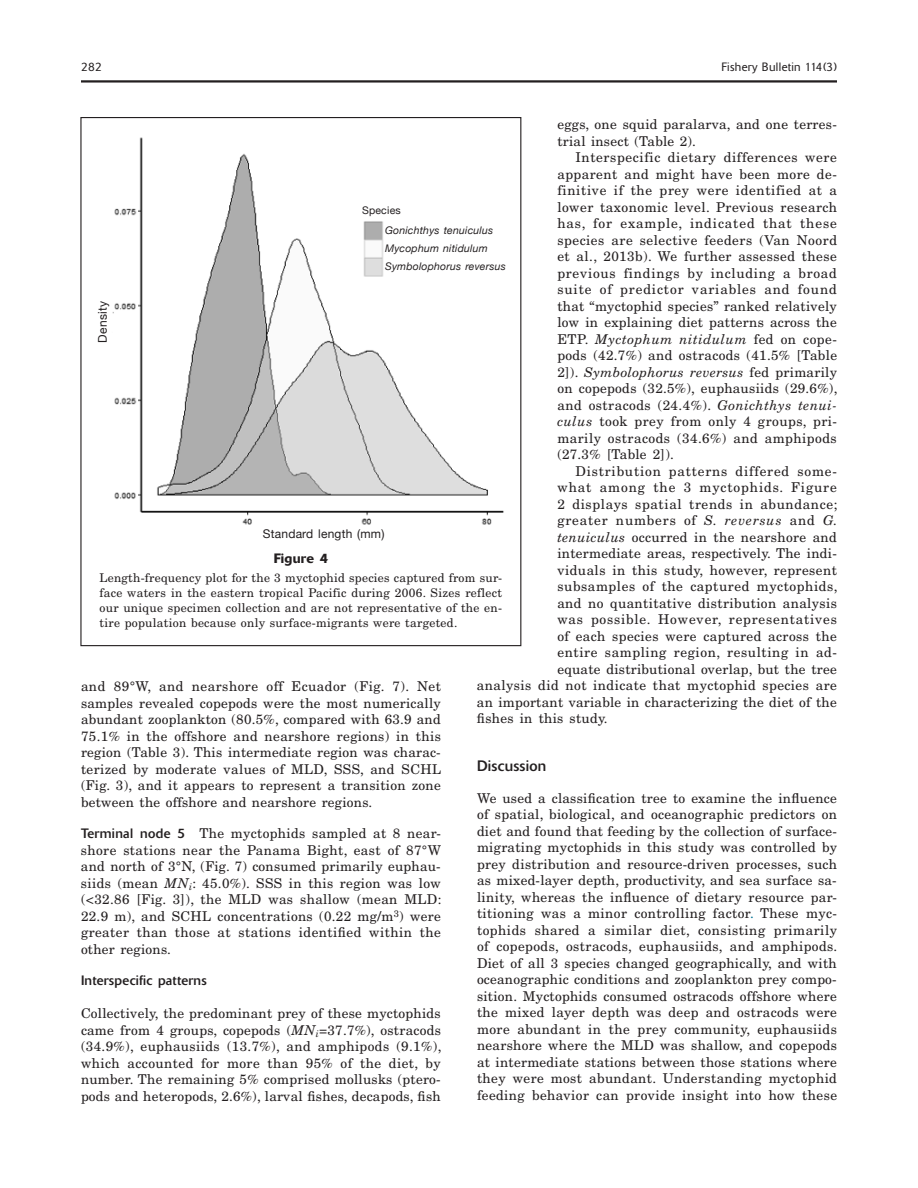
<style>
.page{position:relative;width:918px;height:1188px;background:#fff}
.page>*{position:absolute;margin:0;border:0;box-sizing:border-box;transform-origin:0 0}
.t1{font:15px "Delta";letter-spacing:.02em;color:#231f20}
.t2{font:13.5px/16.5px "New Century Schlbk";letter-spacing:.03em;color:#231f20;text-align:justify}
.t3{font:13.5px "New Century Schlbk";letter-spacing:.06em;color:#231f20}
.t4{font:13.5px "New Century Schlbk";letter-spacing:.065em;color:#231f20}
.t5{font:13.5px "Delta";letter-spacing:.02em;color:#231f20}
.t6{font:500 13.5px "Delta";letter-spacing:.02em;color:#231f20}
.t7{font:12px/15px "New Century Schlbk";letter-spacing:.025em;color:#231f20;text-align:justify}
.t8{font:12px "Helvetica Neue";letter-spacing:.02em;color:#231f20}
.t9{font:300 12px "Delta BQ";letter-spacing:.03em;color:#231f20}
.t10{font:italic 10.5px/18px "Helvetica Neue";letter-spacing:.02em;color:#231f20}
.t11{font:10.5px "Helvetica Neue";letter-spacing:.02em;color:#231f20}
.s1{font-style:italic}
.s2{color:#007496}
.s3{font-family:"Delta BQ"}
</style>
<div class="page">
<hr style="left:81px;top:80px;width:756px;height:3px;background:#231f20">
<img style="left:112px;top:137px;width:392px;height:388px">
<p class="t9" style="left:81px;top:60px;width:22px">282</p>
<p class="t9" style="left:721px;top:60px;width:117px">Fishery Bulletin 114(3)</p>
<p class="t2" style="left:557px;top:116px;width:281px">eggs, one squid paralarva, and one terres&shy;trial insect (Table 2).</p>
<p class="t2" style="left:557px;top:149px;width:282px;text-indent:18px">Interspecific dietary differences were apparent and might have been more de&shy;finitive if the prey were identified at a lower taxonomic level. Previous research has, for example, indicated that these species are selective feeders (Van Noord et al., 2013b). We further assessed these previous findings by including a broad suite of predictor variables and found that “myctophid species” ranked relatively low in explaining diet patterns across the ETP. <span class="s1">Myctophum nitidulum</span> fed on cope&shy;pods (42.7%) and ostracods (41.5% [Table 2]). <span class="s1">Symbolophorus reversus</span> fed primarily on copepods (32.5%), euphausiids (29.6%), and ostracods (24.4%). <span class="s1">Gonichthys tenui&shy;culus</span> took prey from only 4 groups, pri&shy;marily ostracods (34.6%) and amphipods (27.3% [Table 2]).</p>
<p class="t3" style="left:575px;top:463px;width:263px">Distribution patterns differed some-</p>
<p class="t4" style="left:557px;top:479px;width:281px">what among the 3 myctophids. Figure</p>
<p class="t2" style="left:557px;top:496px;width:282px">2 displays spatial trends in abundance;</p>
<p class="t3" style="left:557px;top:512px;width:282px">greater numbers of <span class="s1">S. reversus</span> and <span class="s1">G.</span></p>
<p class="t2" style="left:557px;top:529px;width:281px"><span class="s1">tenuiculus</span> occurred in the nearshore and</p>
<p class="t2" style="left:557px;top:545px;width:281px">intermediate areas, respectively. The indi-</p>
<p class="t2" style="left:557px;top:562px;width:281px">viduals in this study, however, represent</p>
<p class="t2" style="left:557px;top:578px;width:282px">subsamples of the captured myctophids,</p>
<p class="t2" style="left:557px;top:595px;width:281px">and no quantitative distribution analysis</p>
<p class="t3" style="left:557px;top:611px;width:281px">was possible. However, representatives</p>
<p class="t2" style="left:557px;top:628px;width:281px">of each species were captured across the</p>
<p class="t2" style="left:557px;top:644px;width:281px">entire sampling region, resulting in ad-</p>
<p class="t2" style="left:557px;top:661px;width:281px">equate distributional overlap, but the tree</p>
<p class="t2" style="left:477px;top:677px;width:361px">analysis did not indicate that myctophid species are</p>
<p class="t2" style="left:477px;top:694px;width:361px">an important variable in characterizing the diet of the</p>
<p class="t2" style="left:477px;top:710px;width:132px">fishes in this study.</p>
<p class="t1" style="left:477px;top:757px;width:71px">Discussion</p>
<p class="t2" style="left:477px;top:790px;width:362px">We used a classification tree to examine the influence of spatial, biological, and oceanographic predictors on diet and found that feeding by the collection of surface&shy;migrating myctophids in this study was controlled by prey distribution and resource-driven processes, such as mixed-layer depth, productivity, and sea surface sa&shy;linity, whereas the influence of dietary resource par&shy;titioning was a minor controlling factor<span class="s2">.</span> These myc&shy;tophids shared a similar diet, consisting primarily of copepods, ostracods, euphausiids, and amphipods.<br>Diet of all 3 species changed geographically, and with oceanographic conditions and zooplankton prey compo&shy;sition. Myctophids consumed ostracods offshore where the mixed layer depth was deep and ostracods were more abundant in the prey community, euphausiids nearshore where the MLD was shallow, and copepods at intermediate stations between those stations where they were most abundant. Understanding myctophid feeding behavior can provide insight into how these</p>
<p class="t11" style="left:362px;top:204px;width:40px">Species</p>
<p class="t10" style="left:385px;top:221px;width:122px">Gonichthys tenuiculus<br>Mycophum nitidulum<br>Symbolophorus reversus</p>
<p class="t8" style="left:95px;top:343px;width:43px;rotate:-90deg">Density</p>
<p class="t8" style="left:263px;top:527px;width:123px">Standard length (mm)</p>
<p class="t6" style="left:274px;top:549px;width:56px">Figure 4</p>
<p class="t7" style="left:100px;top:570px;width:404px">Length-frequency plot for the 3 myctophid species captured from sur&shy;face waters in the eastern tropical Pacific during 2006. Sizes reflect our unique specimen collection and are not representative of the en&shy;tire population because only surface-migrants were targeted.</p>
<p class="t2" style="left:81px;top:678px;width:362px">and 89°W, and nearshore off Ecuador (Fig. 7). Net samples revealed copepods were the most numerically abundant zooplankton (80.5%, compared with 63.9 and 75.1% in the offshore and nearshore regions) in this region (Table 3). This intermediate region was charac&shy;terized by moderate values of MLD, SSS, and SCHL (Fig. 3), and it appears to represent a transition zone between the offshore and nearshore regions.</p>
<p class="t2" style="left:81px;top:825px;width:362px"><span class="s3">Terminal node 5</span> The myctophids sampled at 8 near&shy;shore stations near the Panama Bight, east of 87°W and north of 3°N, (Fig. 7) consumed primarily euphau&shy;siids (mean <span class="s1">MN</span><sub>i</sub>: 45.0%). SSS in this region was low (&lt;32.86 [Fig. 3]), the MLD was shallow (mean MLD:<br>22.9 m), and SCHL concentrations (0.22 mg/m<sup>3</sup>) were greater than those at stations identified within the other regions.</p>
<p class="t5" style="left:81px;top:972px;width:127px">Interspecific patterns</p>
<p class="t2" style="left:81px;top:1005px;width:362px">Collectively, the predominant prey of these myctophids came from 4 groups, copepods (<span class="s1">MN</span><sub>i</sub>=37.7%), ostracods (34.9%), euphausiids (13.7%), and amphipods (9.1%), which accounted for more than 95% of the diet, by number. The remaining 5% comprised mollusks (ptero&shy;pods and heteropods, 2.6%), larval fishes, decapods, fish</p>
</div>
